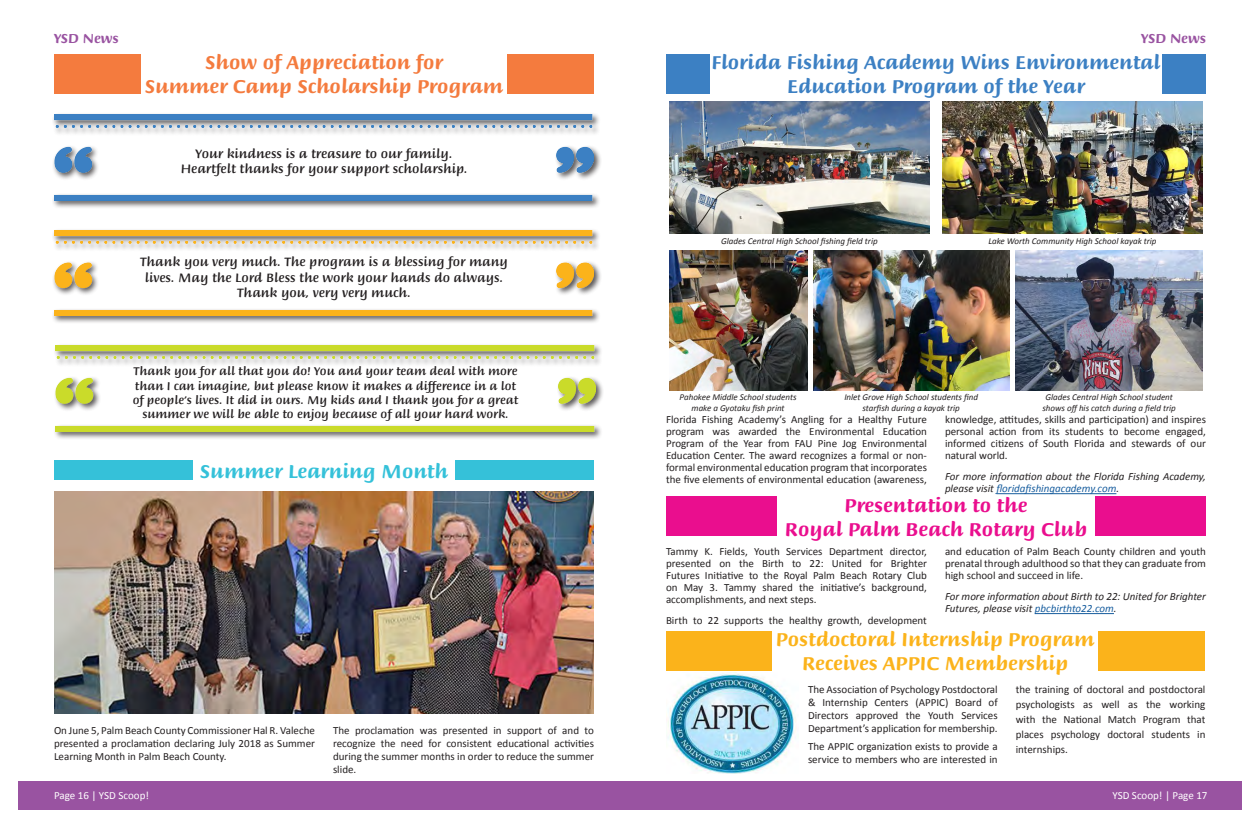
<style>
.page{position:relative;width:1260px;height:828px;background:#fff}
.page>*{position:absolute;margin:0;border:0;box-sizing:border-box;transform-origin:0 0}
.t1{font:700 20px/24px "Briem Script Std";color:#3c80c3;text-align:center}
.t2{font:700 20px/24px "Briem Script Std";color:#fbb31b;text-align:center}
.t3{font:700 20px "Briem Script Std";color:#f47b3e}
.t4{font:700 20px "Briem Script Std";color:#ea0e8e}
.t5{font:700 20px "Briem Script Std";color:#35c1d9}
.t6{font:700 14px "Briem Script Std";color:#9953a1}
.t7{font:500 13px/15.6px "Briem Script Std";color:#231f20;text-align:center}
.t8{font:500 12px/14.4px "Briem Script Std";color:#231f20;text-align:center}
.t9{font:11px/12px "Calibri";color:#231f20;text-align:justify}
.t10{font:italic 11px/12px "Calibri";color:#231f20}
.t11{font:11px "Calibri";color:#fff}
.t12{font:italic 9px/10.8px "Calibri";color:#231f20;text-align:center}
.s1{color:#175d9e}
</style>
<div class="page">
<div style="left:18px;top:782px;width:1224px;height:28px;background:#9953a1"></div>
<div style="left:54px;top:461px;width:138px;height:19px;background:#35c1d9"></div>
<div style="left:456px;top:461px;width:138px;height:19px;background:#35c1d9"></div>
<img style="left:54px;top:492px;width:540px;height:222px">
<div style="left:666px;top:497px;width:110px;height:39px;background:#ea0e8e"></div>
<div style="left:1096px;top:497px;width:110px;height:39px;background:#ea0e8e"></div>
<hr style="left:1035px;top:613px;width:79px;height:1px;background:#175d9e">
<div style="left:666px;top:54px;width:43px;height:39px;background:#3c80c3"></div>
<div style="left:1163px;top:54px;width:43px;height:39px;background:#3c80c3"></div>
<hr style="left:997px;top:493px;width:119px;height:1px;background:#175d9e">
<img style="left:669px;top:102px;width:261px;height:132px">
<img style="left:942px;top:102px;width:261px;height:132px">
<img style="left:669px;top:250px;width:138px;height:141px">
<img style="left:813px;top:250px;width:196px;height:141px">
<img style="left:1015px;top:250px;width:188px;height:141px">
<div style="left:54px;top:54px;width:87px;height:39px;background:#f47b3e"></div>
<div style="left:507px;top:54px;width:87px;height:39px;background:#f47b3e"></div>
<div style="left:52px;top:113px;width:550px;height:96px;background:#231f20;opacity:.75"></div>
<img style="left:54px;top:115px;width:540px;height:85px">
<div style="left:52px;top:228px;width:550px;height:96px;background:#231f20;opacity:.75"></div>
<img style="left:54px;top:230px;width:540px;height:86px">
<div style="left:53px;top:343px;width:551px;height:97px;background:#231f20;opacity:.75"></div>
<img style="left:56px;top:345px;width:540px;height:86px">
<div style="left:666px;top:631px;width:106px;height:39px;background:#fbb31b"></div>
<div style="left:1099px;top:631px;width:106px;height:39px;background:#fbb31b"></div>
<img style="left:666px;top:674px;width:130px;height:100px">
<p class="t6" style="left:54px;top:30px;width:66px">YSD News</p>
<p class="t3" style="left:205px;top:51px;width:239px">Show of Appreciation for</p>
<p class="t3" style="left:145px;top:75px;width:360px">Summer Camp Scholarship Program</p>
<p class="t7" style="left:196px;top:146px;width:258px">Your kindness is a treasure to our family.</p>
<p class="t7" style="left:181px;top:161px;width:288px">Heartfelt thanks for your support scholarship.</p>
<p class="t7" style="left:140px;top:254px;width:369px">Thank you very much. The program is a blessing for many lives. May the Lord Bless the work your hands do always.<br>Thank you, very very much.</p>
<p class="t8" style="left:133px;top:364px;width:387px">Thank you for all that you do! You and your team deal with more than I can imagine, but please know it makes a difference in a lot of people’s lives. It did in ours. My kids and I thank you for a great summer we will be able to enjoy because of all your hard work.</p>
<p class="t5" style="left:200px;top:460px;width:250px">Summer Learning Month</p>
<p class="t9" style="left:54px;top:724px;width:263px;line-height:13.2px">On June 5, Palm Beach County Commissioner Hal R. Valeche presented a proclamation declaring July 2018 as Summer Learning Month in Palm Beach County.</p>
<p class="t9" style="left:333px;top:724px;width:263px;line-height:13.2px">The proclamation was presented in support of and to recognize the need for consistent educational activities during the summer months in order to reduce the summer slide.</p>
<p class="t11" style="left:54px;top:789px;width:97px">Page 16 | YSD Scoop!</p>
<p class="t6" style="left:1141px;top:30px;width:66px">YSD News</p>
<p class="t1" style="left:712px;top:51px;width:450px">Florida Fishing Academy Wins Environmental<br>Education Program of the Year</p>
<p class="t12" style="left:721px;top:236px;width:158px">Glades Central High School fishing field trip</p>
<p class="t12" style="left:988px;top:236px;width:170px">Lake Worth Community High School kayak trip</p>
<p class="t12" style="left:680px;top:391px;width:118px">Pahokee Middle School students make a Gyotaku fish print</p>
<p class="t12" style="left:844px;top:391px;width:135px">Inlet Grove High School students find starfish during a kayak trip</p>
<p class="t12" style="left:1042px;top:391px;width:135px">Glades Central High School student shows off his catch during a field trip</p>
<p class="t9" style="left:666px;top:414px;width:263px">Florida Fishing Academy’s Angling for a Healthy Future program was awarded the Environmental Education Program of the Year from FAU Pine Jog Environmental Education Center. The award recognizes a formal or non&shy;formal environmental education program that incorporates the five elements of environmental education (awareness,</p>
<p class="t9" style="left:945px;top:414px;width:263px">knowledge, attitudes, skills and participation) and inspires personal action from its students to become engaged, informed citizens of South Florida and stewards of our natural world.</p>
<p class="t10" style="left:945px;top:470px;width:263px">For more information about the Florida Fishing Academy, please visit <span class="s1">floridafishingacademy.com</span>.</p>
<p class="t4" style="left:845px;top:494px;width:184px">Presentation to the</p>
<p class="t4" style="left:785px;top:518px;width:304px">Royal Palm Beach Rotary Club</p>
<p class="t9" style="left:666px;top:546px;width:263px">Tammy K. Fields, Youth Services Department director, presented on the Birth to 22: United for Brighter Futures Initiative to the Royal Palm Beach Rotary Club on May 3. Tammy shared the initiative’s background, accomplishments, and next steps.</p>
<p class="t9" style="left:666px;top:615px;width:262px">Birth to 22 supports the healthy growth, development</p>
<p class="t9" style="left:945px;top:546px;width:262px">and education of Palm Beach County children and youth prenatal through adulthood so that they can graduate from high school and succeed in life.</p>
<p class="t10" style="left:945px;top:590px;width:263px">For more information about Birth to 22: United for Brighter<br>Futures, please visit <span class="s1">pbcbirthto22.com</span>.</p>
<p class="t2" style="left:776px;top:628px;width:320px">Postdoctoral Internship Program<br>Receives APPIC Membership</p>
<p class="t9" style="left:808px;top:683px;width:191px;line-height:13.2px">The Association of Psychology Postdoctoral &amp; Internship Centers (APPIC) Board of Directors approved the Youth Services Department’s application for membership.</p>
<p class="t9" style="left:808px;top:740px;width:191px;line-height:13.2px">The APPIC organization exists to provide a service to members who are interested in</p>
<p class="t9" style="left:1016px;top:682px;width:191px;line-height:15px">the training of doctoral and postdoctoral psychologists as well as the working with the National Match Program that places psychology doctoral students in internships.</p>
<p class="t11" style="left:1112px;top:789px;width:97px">YSD Scoop! | Page 17</p>
</div>
